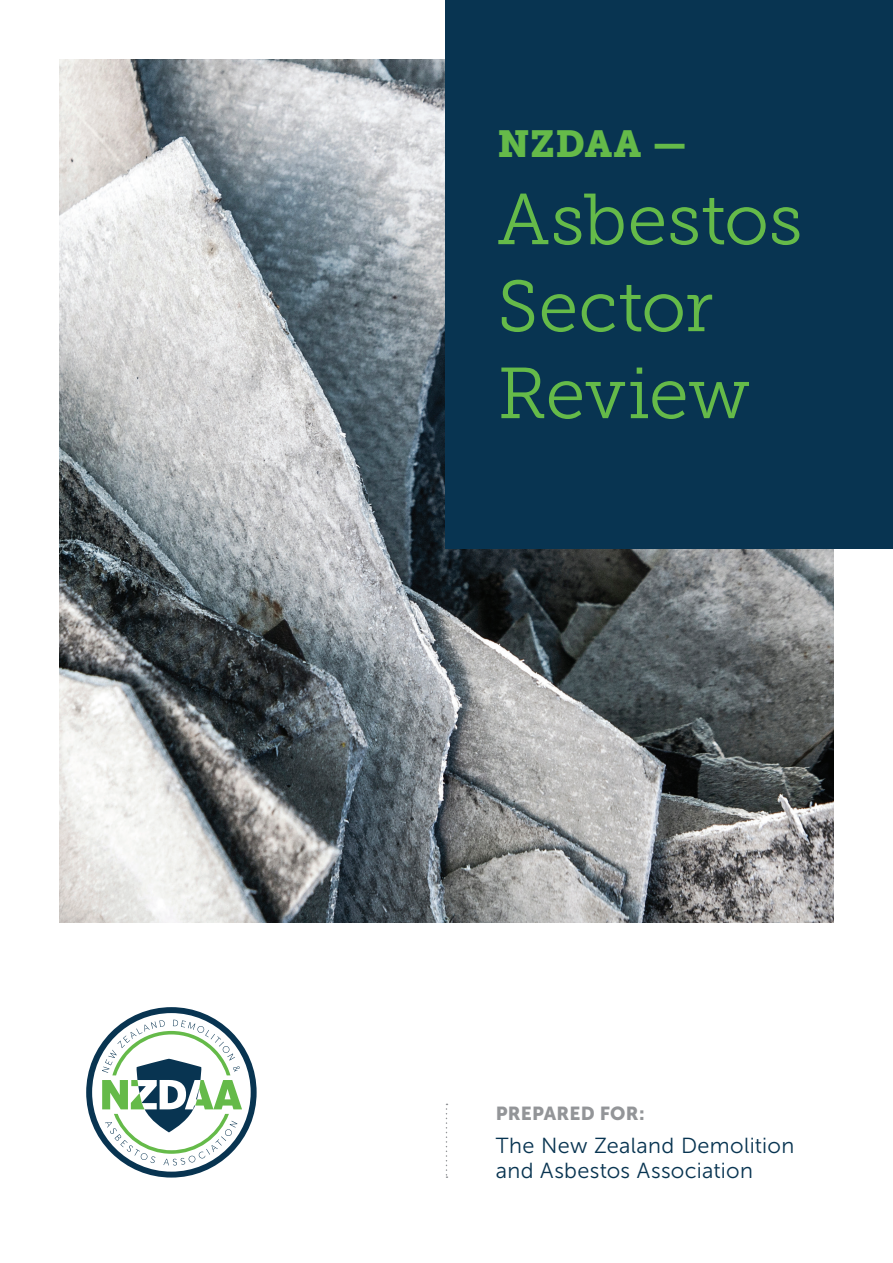
<style>
.page{position:relative;width:893px;height:1263px;background:#fff}
.page>*{position:absolute;margin:0;border:0;box-sizing:border-box;transform-origin:0 0}
.t1{font:72px/87px "Museo Slab 300";color:#65ba49}
.t2{font:37.5px "Museo Slab 900";letter-spacing:.015em;color:#65ba49}
.t3{font:21.75px/24.8px "Museo Sans 300";letter-spacing:.015em;color:#083451}
.t4{font:18.75px "Museo Sans 900";letter-spacing:.01em;color:#939598}
</style>
<div class="page">
<img style="left:60px;top:60px;width:773px;height:863px">
<div style="left:445px;top:0;width:448px;height:549px;background:#083451"></div>
<svg style="left:86px;top:1007px;width:171px;height:170px"></svg>
<svg style="left:446px;top:1104px;width:1px;height:74px"></svg>
<h2 class="t2" style="left:497px;top:122px;width:191px">NZDAA —</h2>
<h1 class="t1" style="left:497px;top:176px;width:307px">Asbestos<br>Sector<br>Review</h1>
<p class="t4" style="left:496px;top:1103px;width:150px">PREPARED FOR:</p>
<p class="t3" style="left:496px;top:1133px;width:300px">The New Zealand Demolition and Asbestos Association</p>
</div>
